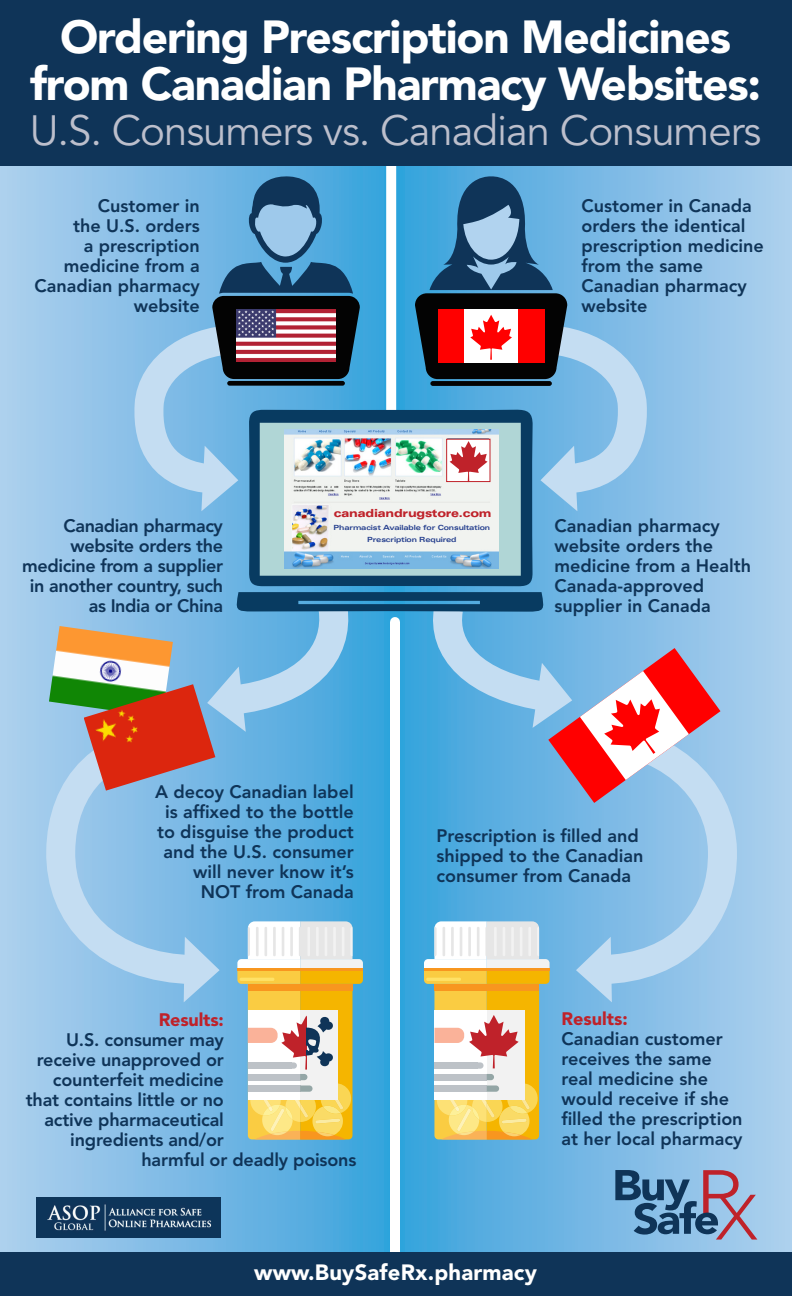
<style>
.page{position:relative;width:792px;height:1296px;background:#fff}
.page>*{position:absolute;margin:0;border:0;box-sizing:border-box;transform-origin:0 0}
.t1{font:900 46px/47px "Avenir LT Std";letter-spacing:-.025em;color:#fff;text-align:center}
.t2{font:42px "Avenir LT Std";letter-spacing:-.025em;color:#bcbfcc}
.t3{font:900 22px "Avenir LT Std";letter-spacing:.01em;color:#fff}
.t4{font:800 18px/20px "Avenir LT Std";color:#0f3458}
.t5{font:800 18px/20px "Avenir LT Std";letter-spacing:-.02em;color:#0f3458;text-align:right}
.t6{font:900 18px "Avenir LT Std";letter-spacing:-.005em;color:#bf222a}
.t7{font:900 expanded 11.2px "Univers LT Std";letter-spacing:-.02em;color:#bf222a;scale:.96 1}
.t8{font:700 expanded 7.1px/11.5px "Univers LT Std";letter-spacing:-.02em;color:#253f8e;text-align:center}
</style>
<div class="page">
<div style="left:0;top:0;width:394px;height:1296px;background:linear-gradient(to right,#b1cfed,#38a1db)"></div>
<div style="left:394px;top:0;width:398px;height:1296px;background:linear-gradient(to right,#38a1db,#b1cfed)"></div>
<svg style="left:33px;top:710px;width:192px;height:289px;background:#96c6ea"></svg>
<svg style="left:184px;top:937px;width:36px;height:65px;background:#9bc9eb"></svg>
<svg style="left:553px;top:709px;width:171px;height:290px;background:#8ec2e8"></svg>
<svg style="left:576px;top:937px;width:36px;height:65px;background:#9dcaeb"></svg>
<div style="left:386px;top:166px;width:10px;height:253px;background:#fff"></div>
<img style="left:36px;top:1197px;width:185px;height:41px">
<svg style="left:615px;top:1170px;width:142px;height:70px;background:#748daf"></svg>
<div style="left:390px;top:622px;width:10px;height:671px;background:#fff"></div>
<div style="left:0;top:1253px;width:792px;height:43px;background:#0f3458"></div>
<img style="left:49px;top:626px;width:124px;height:91px">
<img style="left:84px;top:684px;width:115px;height:107px">
<svg style="left:424px;top:921px;width:126px;height:218px"></svg>
<svg style="left:237px;top:921px;width:126px;height:218px"></svg>
<div style="left:0;top:0;width:792px;height:166px;background:#0f3458"></div>
<svg style="left:124px;top:175px;width:236px;height:336px;background:#679cc1"></svg>
<img style="left:237px;top:310px;width:98px;height:52px">
<svg style="left:249px;top:410px;width:284px;height:166px;background:#749eac"></svg>
<svg style="left:199px;top:576px;width:521px;height:227px;background:#78a4cc"></svg>
<img style="left:285px;top:429px;width:213px;height:140px">
<div style="left:332px;top:506px;width:160px;height:36px;background:#f1f3f0"></div>
<svg style="left:415px;top:176px;width:242px;height:335px;background:#799ab8"></svg>
<h1 class="t1" style="left:30px;top:17px;width:732px">Ordering Prescription Medicines from Canadian Pharmacy Websites:</h1>
<h2 class="t2" style="left:30px;top:106px;width:733px">U.S. Consumers vs. Canadian Consumers</h2>
<p class="t4" style="left:34px;top:197px;width:167px;text-align:right">Customer in<br>the U.S. orders<br>a prescription medicine from a<br>Canadian pharmacy website</p>
<p class="t5" style="left:22px;top:517px;width:202px">Canadian pharmacy website orders the medicine from a supplier in another country, such as India or China</p>
<p class="t4" style="left:582px;top:197px;width:184px">Customer in Canada orders the identical prescription medicine from the same<br>Canadian pharmacy website</p>
<p class="t7" style="left:334px;top:509px;width:166px">canadiandrugstore.com</p>
<p class="t8" style="left:334px;top:523px;width:158px">Pharmacist Available for Consultation<br>Prescription Required</p>
<p class="t4" style="left:555px;top:517px;width:198px">Canadian pharmacy website orders the medicine from a Health<br>Canada-approved supplier in Canada</p>
<p class="t4" style="left:155px;top:783px;width:200px;text-align:right">A decoy Canadian label is affixed to the bottle to disguise the product and the U.S. consumer will never know it’s<br>NOT from Canada</p>
<p class="t6" style="left:159px;top:1012px;width:67px">Results:</p>
<p class="t4" style="left:66px;top:1031px;width:159px">U.S. consumer may</p>
<p class="t4" style="left:37px;top:1051px;width:189px">receive unapproved or</p>
<p class="t4" style="left:53px;top:1071px;width:172px">counterfeit medicine</p>
<p class="t4" style="left:26px;top:1091px;width:200px">that contains little or no</p>
<p class="t4" style="left:44px;top:1111px;width:181px">active pharmaceutical</p>
<p class="t4" style="left:70px;top:1131px;width:155px">ingredients and/or</p>
<p class="t4" style="left:141px;top:1151px;width:216px">harmful or deadly poisons</p>
<p class="t4" style="left:437px;top:827px;width:208px">Prescription is filled and shipped to the Canadian consumer from Canada</p>
<p class="t6" style="left:562px;top:1011px;width:68px">Results:</p>
<p class="t4" style="left:562px;top:1030px;width:183px">Canadian customer receives the same real medicine she would receive if she filled the prescription at her local pharmacy</p>
<p class="t3" style="left:254px;top:1263px;width:284px">www.BuySafeRx.pharmacy</p>
</div>
